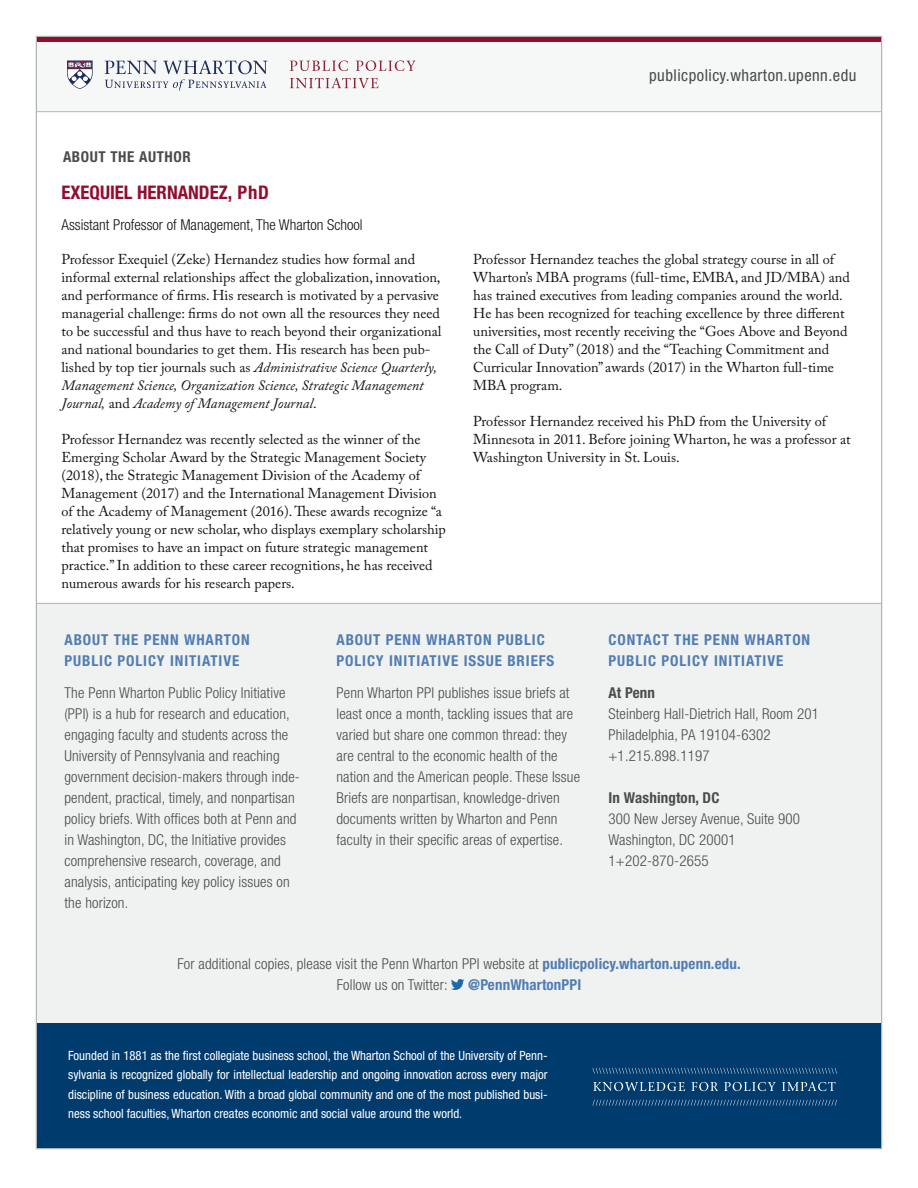
<style>
.page{position:relative;width:918px;height:1188px;background:#fff}
.page>*{position:absolute;margin:0;border:0;box-sizing:border-box;transform-origin:0 0}
.author_association{font:700 condensed 18.75px "Helvetica Neue LT Pro";color:#920d2e}
.t1{font:condensed 16.5px "Helvetica Neue LT Std";letter-spacing:.03em;color:#4a4c4b}
.t2{font:300 condensed 15px/21px "Helvetica Neue LT Std";letter-spacing:.01em;color:#4a4c4b}
.t3{font:700 condensed 15px/21px "Helvetica Neue LT Std";letter-spacing:.06em;color:#517db3}
.t4{font:300 condensed 15px "Helvetica Neue LT Std";color:#121212}
.t5{font:700 condensed 15px "Helvetica Neue LT Std";letter-spacing:.01em;color:#4a4c4b}
.t6{font:700 condensed 15px "Helvetica Neue LT Std";letter-spacing:.01em;color:#517db3}
.subhead{font:700 condensed 15px "Helvetica Neue LT Pro";letter-spacing:.04em;color:#4a4c4b}
.t7{font:14.25px/18px "Adobe Caslon Pro";color:#121212}
.t8{font:condensed 12.75px/19.5px "Helvetica Neue LT Std";color:#fff;text-align:justify}
.s1{font-style:italic}
.s2{font-weight:700;color:#517db3}
</style>
<div class="page">
<div style="left:36px;top:603px;width:846px;height:420px;background:#f0f2f1"></div>
<hr style="left:37px;top:603px;width:844px;height:1px;background:#b3b5b4">
<div style="left:36px;top:36px;width:846px;height:76px;background:#f6f7f7"></div>
<div style="left:36px;top:36px;width:846px;height:6px;background:#920d2e"></div>
<svg style="left:290px;top:61px;width:58px;height:10px"></svg>
<svg style="left:356px;top:60px;width:59px;height:11px"></svg>
<svg style="left:290px;top:78px;width:89px;height:10px"></svg>
<svg style="left:67px;top:61px;width:26px;height:28px"></svg>
<svg style="left:105px;top:60px;width:163px;height:31px"></svg>
<svg style="left:451px;top:979px;width:13px;height:11px"></svg>
<div style="left:37px;top:1023px;width:845px;height:126px;background:#003b6e"></div>
<svg style="left:593px;top:1068px;width:244px;height:38px"></svg>
<hr style="left:36px;top:111px;width:846px;height:1px;background:#b3b5b4">
<h2 class="subhead" style="left:63px;top:148px;width:129px">ABOUT THE AUTHOR</h2>
<p class="author_association" style="left:62px;top:181px;width:209px">EXEQUIEL HERNANDEZ, PhD</p>
<p class="t4" style="left:62px;top:216px;width:303px">Assistant Professor of Management, The Wharton School</p>
<p class="t7" style="left:62px;top:250px;width:381px">Professor Exequiel (Zeke) Hernandez studies how formal and informal external relationships affect the globalization, innovation, and performance of firms. His research is motivated by a pervasive managerial challenge: firms do not own all the resources they need to be successful and thus have to reach beyond their organizational and national boundaries to get them. His research has been pub&shy;lished by top tier journals such as <span class="s1">Administrative Science Quarterly, Management Science, Organization Science, Strategic Management Journal,</span> and <span class="s1">Academy of Management Journal</span>.</p>
<p class="t7" style="left:62px;top:430px;width:386px">Professor Hernandez was recently selected as the winner of the Emerging Scholar Award by the Strategic Management Society (2018), the Strategic Management Division of the Academy of Management (2017) and the International Management Division of the Academy of Management (2016). These awards recognize “a relatively young or new scholar, who displays exemplary scholarship that promises to have an impact on future strategic management practice.” In addition to these career recognitions, he has received numerous awards for his research papers.</p>
<p class="t1" style="left:649px;top:66px;width:209px">publicpolicy.wharton.upenn.edu</p>
<p class="t7" style="left:473px;top:250px;width:378px">Professor Hernandez teaches the global strategy course in all of Wharton’s MBA programs (full-time, EMBA, and JD/MBA) and has trained executives from leading companies around the world.<br>He has been recognized for teaching excellence by three different universities, most recently receiving the “Goes Above and Beyond the Call of Duty” (2018) and the “Teaching Commitment and Curricular Innovation” awards (2017) in the Wharton full-time MBA program.</p>
<p class="t7" style="left:473px;top:412px;width:379px">Professor Hernandez received his PhD from the University of<br>Minnesota in 2011. Before joining Wharton, he was a professor at<br>Washington University in St. Louis.</p>
<p class="t3" style="left:64px;top:629px;width:187px">ABOUT THE PENN WHARTON<br>PUBLIC POLICY INITIATIVE</p>
<p class="t2" style="left:64px;top:682px;width:237px">The Penn Wharton Public Policy Initiative (PPI) is a hub for research and education, engaging faculty and students across the University of Pennsylvania and reaching government decision-makers through inde&shy;pendent, practical, timely, and nonpartisan policy briefs. With offices both at Penn and in Washington, DC, the Initiative provides comprehensive research, coverage, and analysis, anticipating key policy issues on the horizon.</p>
<p class="t3" style="left:336px;top:629px;width:219px">ABOUT PENN WHARTON PUBLIC<br>POLICY INITIATIVE ISSUE BRIEFS</p>
<p class="t2" style="left:336px;top:682px;width:245px">Penn Wharton PPI publishes issue briefs at least once a month, tackling issues that are varied but share one common thread: they are central to the economic health of the nation and the American people. These Issue Briefs are nonpartisan, knowledge-driven documents written by Wharton and Penn faculty in their specific areas of expertise.</p>
<p class="t3" style="left:609px;top:629px;width:203px">CONTACT THE PENN WHARTON<br>PUBLIC POLICY INITIATIVE</p>
<p class="t5" style="left:609px;top:683px;width:48px">At Penn</p>
<p class="t2" style="left:609px;top:703px;width:212px">Steinberg Hall-Dietrich Hall, Room 201<br>Philadelphia, PA 19104-6302 +1.215.898.1197</p>
<p class="t5" style="left:609px;top:788px;width:112px">In Washington, DC</p>
<p class="t2" style="left:609px;top:808px;width:193px">300 New Jersey Avenue, Suite 900<br>Washington, DC 20001<br>1+202-870-2655</p>
<p class="t2" style="left:337px;top:953px;width:406px;text-indent:-159px">For additional copies, please visit the Penn Wharton PPI website at <span class="s2">publicpolicy.wharton.upenn.edu.<br></span>Follow us on Twitter:</p>
<p class="t6" style="left:468px;top:976px;width:115px">@PennWhartonPPI</p>
<p class="t8" style="left:68px;top:1045px;width:481px">Founded in 1881 as the first collegiate business school, the Wharton School of the University of Penn&shy;sylvania is recognized globally for intellectual leadership and ongoing innovation across every major discipline of business education. With a broad global community and one of the most published busi&shy;ness school faculties, Wharton creates economic and social value around the world.</p>
</div>
